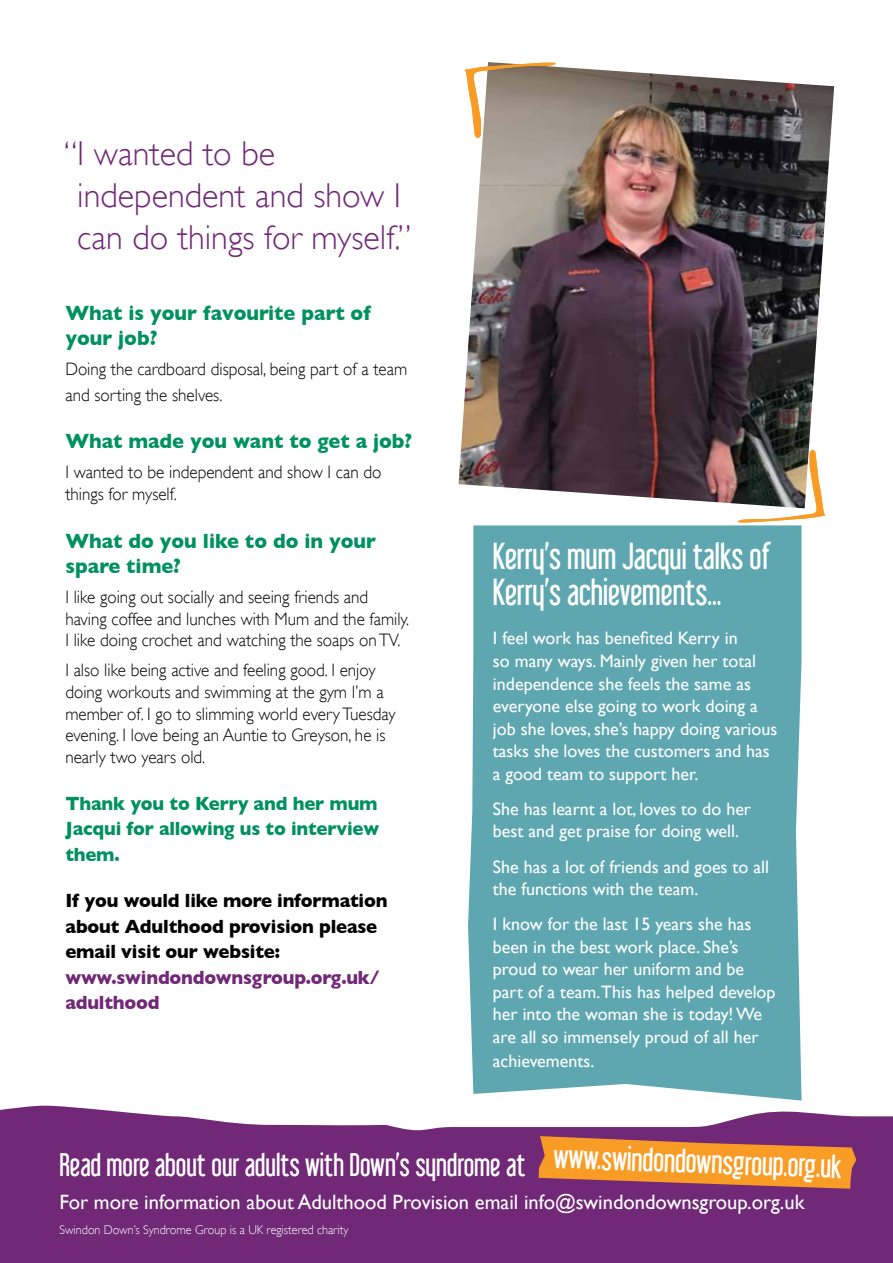
<style>
.page{position:relative;width:893px;height:1263px;background:#fff}
.page>*{position:absolute;margin:0;border:0;box-sizing:border-box;transform-origin:0 0}
.t1{font:300 34.5px/42px "Gill Sans";color:#702877}
.t2{font:33px/36px "Libel Suit";color:#fff}
.t3{font:29.4px "Libel Suit";color:#fff}
.t4{font:28.65px "Libel Suit";color:#fff}
.t5{font:700 21px/25.2px "Gill Sans";color:#00915f;scale:.95 1}
.t6{font:20.7px "Gill Sans";color:#fff}
.t7{font:700 19.5px/25.5px "Gill Sans";letter-spacing:-.01em;color:#000;scale:.95 1}
.t8{font:700 19.5px/25.5px "Gill Sans";letter-spacing:-.01em;color:#00915f;text-align:justify;scale:.95 1}
.t9{font:700 19.5px/25.5px "Gill Sans";letter-spacing:-.01em;color:#702877;scale:.95 1}
.t10{font:18px/22.5px "Gill Sans";color:#fff}
.t11{font:300 18px/21.6px "Gill Sans";color:#000;scale:.95 1}
.t12{font:300 12.75px "Gill Sans";color:#fff;scale:.95 1}
</style>
<div class="page">
<svg style="left:0;top:1106px;width:893px;height:157px;background:#7f3e85"></svg>
<svg style="left:539px;top:1136px;width:317px;height:53px;background:#d88038"></svg>
<div style="left:468px;top:525px;width:333px;height:575px;background:#5ea7b0"></div>
<img style="left:458px;top:62px;width:376px;height:442px">
<svg style="left:464px;top:62px;width:91px;height:76px;background:#b29f89"></svg>
<svg style="left:738px;top:450px;width:87px;height:73px"></svg>
<h1 class="t1" style="left:77px;top:131px;width:336px;text-indent:-14px">“I wanted to be independent and show I can do things for myself.”</h1>
<p class="t5" style="left:65px;top:300px;width:323px">What is your favourite part of your job?</p>
<p class="t11" style="left:65px;top:356px;width:361px;line-height:25.2px">Doing the cardboard disposal, being part of a team and sorting the shelves.</p>
<p class="t5" style="left:65px;top:428px;width:367px">What made you want to get a job?</p>
<p class="t11" style="left:65px;top:461px;width:334px">I wanted to be independent and show I can do things for myself.</p>
<p class="t5" style="left:65px;top:528px;width:329px">What do you like to do in your spare time?</p>
<p class="t11" style="left:65px;top:586px;width:363px">I like going out socially and seeing friends and having coffee and lunches with Mum and the family.<br>I like doing crochet and watching the soaps on TV.</p>
<p class="t11" style="left:65px;top:659px;width:349px">I also like being active and feeling good. I enjoy doing workouts and swimming at the gym I’m a member of. I go to slimming world every Tuesday evening. I love being an Auntie to Greyson, he is nearly two years old.</p>
<p class="t8" style="left:65px;top:790px;width:332px">Thank you to Kerry and her mum Jacqui for allowing us to interview them.</p>
<p class="t7" style="left:65px;top:888px;width:341px">If you would like more information about Adulthood provision please email visit our website:</p>
<p class="t9" style="left:65px;top:964px;width:332px">www.swindondownsgroup.org.uk/ adulthood</p>
<h2 class="t2" style="left:493px;top:538px;width:280px">Kerry’s mum Jacqui talks of<br>Kerry’s achievements...</h2>
<p class="t10" style="left:493px;top:627px;width:286px">I feel work has benefited Kerry in<br>so many ways. Mainly given her total independence she feels the same as everyone else going to work doing a job she loves, she’s happy doing various tasks she loves the customers and has a good team to support her.</p>
<p class="t10" style="left:493px;top:797px;width:260px">She has learnt a lot, loves to do her best and get praise for doing well.</p>
<p class="t10" style="left:493px;top:855px;width:278px">She has a lot of friends and goes to all the functions with the team.</p>
<p class="t10" style="left:493px;top:913px;width:284px">I know for the last 15 years she has been in the best work place. She’s proud to wear her uniform and be part of a team.This has helped develop her into the woman she is today! We are all so immensely proud of all her achievements.</p>
<h3 class="t4" style="left:59px;top:1147px;width:468px">Read more about our adults with Down’s syndrome at</h3>
<h3 class="t3" style="left:554px;top:1139px;width:290px;rotate:2deg">www.swindondownsgroup.org.uk</h3>
<p class="t6" style="left:59px;top:1190px;width:747px">For more information about Adulthood Provision email info@swindondownsgroup.org.uk</p>
<p class="t12" style="left:59px;top:1219px;width:306px">Swindon Down’s Syndrome Group is a UK registered charity</p>
</div>
